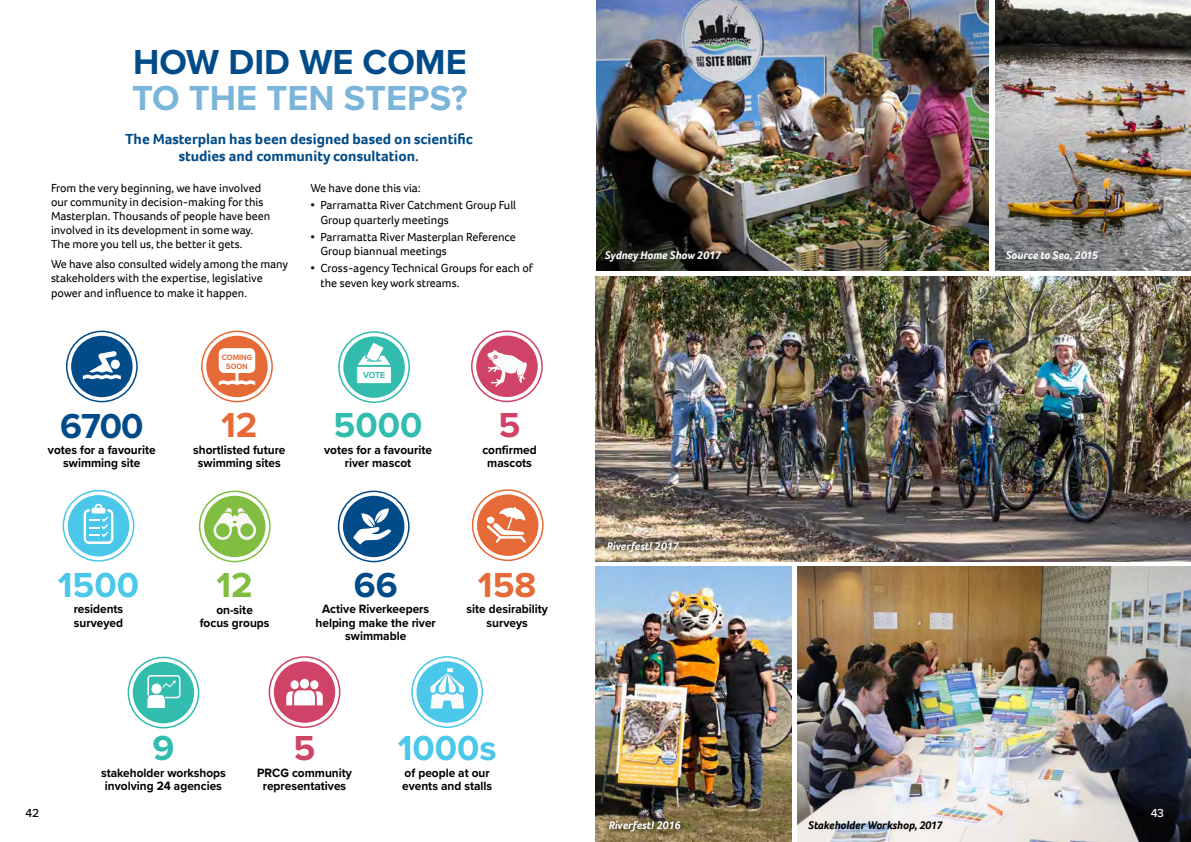
<style>
.page{position:relative;width:1191px;height:842px;background:#fff}
.page>*{position:absolute;margin:0;border:0;box-sizing:border-box;transform-origin:0 0}
.t1{font:700 36px "Proxima Nova";color:#004b88}
.t2{font:700 36px "Proxima Nova";color:#7bb6da}
.t3{font:700 36px "Proxima Nova";color:#4ac7e9}
.t4{font:700 36px "Proxima Nova";color:#e66a37}
.t5{font:700 36px "Proxima Nova";color:#32bcad}
.t6{font:700 36px "Proxima Nova";color:#ce4366}
.t7{font:700 36px "Proxima Nova";color:#81bd41}
.t8{font:700 15px/17px "Foco";color:#004b88;text-align:center}
.t9{font:700 12.5px/13.5px "Proxima Nova";color:#000;text-align:center;scale:.95 1}
.t10{font:12px/14.4px "Foco";color:#000}
.t11{font:500 12px "Proxima Nova";color:#000}
.t12{font:500 12px "Proxima Nova";color:#fff}
.t13{font:italic 700 11.5px "Foco";letter-spacing:-.01em;color:#fff}
.t14{font:italic 700 11.5px "Foco";color:#000}
.t15{font:700 9px "Proxima Nova";color:#32bcad;scale:.95 1}
.t16{font:700 8px/8.8px "Proxima Nova";color:#e66a37;text-align:center;scale:.95 1}
</style>
<div class="page">
<div style="left:71px;top:336px;width:62px;height:61px;background:#004b88;border-radius:50%"></div>
<div style="left:66px;top:331px;width:72px;height:71px;border:2px solid #004b88;border-radius:50%"></div>
<svg style="left:83px;top:351px;width:38px;height:28px"></svg>
<div style="left:416px;top:661px;width:62px;height:62px;background:#4ac7e9;border-radius:50%"></div>
<div style="left:411px;top:656px;width:72px;height:72px;border:2px solid #4ac7e9;border-radius:50%"></div>
<svg style="left:430px;top:668px;width:34px;height:40px"></svg>
<div style="left:204px;top:496px;width:61px;height:61px;background:#81bd41;border-radius:50%"></div>
<div style="left:199px;top:491px;width:72px;height:71px;border:2px solid #81bd41;border-radius:50%"></div>
<svg style="left:213px;top:508px;width:43px;height:32px"></svg>
<div style="left:68px;top:495px;width:61px;height:61px;background:#4ac7e9;border-radius:50%"></div>
<div style="left:63px;top:490px;width:71px;height:72px;border:2px solid #4ac7e9;border-radius:50%"></div>
<svg style="left:84px;top:504px;width:29px;height:40px"></svg>
<div style="left:476px;top:336px;width:61px;height:61px;background:#ce4366;border-radius:50%"></div>
<div style="left:471px;top:330px;width:72px;height:72px;border:2px solid #ce4366;border-radius:50%"></div>
<svg style="left:487px;top:350px;width:40px;height:37px"></svg>
<div style="left:477px;top:494px;width:61px;height:62px;background:#e66a37;border-radius:50%"></div>
<div style="left:472px;top:489px;width:71px;height:72px;border:2px solid #e66a37;border-radius:50%"></div>
<svg style="left:487px;top:507px;width:39px;height:36px"></svg>
<div style="left:487px;top:517px;width:7px;height:7px;background:#fff;border-radius:50%"></div>
<div style="left:274px;top:661px;width:61px;height:62px;background:#ce4366;border-radius:50%"></div>
<div style="left:269px;top:656px;width:71px;height:72px;border:2px solid #ce4366;border-radius:50%"></div>
<div style="left:290px;top:680px;width:9px;height:9px;background:#fff;border-radius:50%"></div>
<div style="left:310px;top:680px;width:8px;height:9px;background:#fff;border-radius:50%"></div>
<div style="left:300px;top:679px;width:9px;height:10px;background:#fff;border-radius:50%"></div>
<svg style="left:286px;top:690px;width:37px;height:15px"></svg>
<div style="left:343px;top:496px;width:61px;height:61px;background:#004b88;border-radius:50%"></div>
<div style="left:338px;top:491px;width:71px;height:71px;border:2px solid #004b88;border-radius:50%"></div>
<svg style="left:353px;top:508px;width:38px;height:36px"></svg>
<div style="left:343px;top:336px;width:62px;height:62px;background:#32bcad;border-radius:50%"></div>
<div style="left:338px;top:331px;width:72px;height:72px;border:2px solid #32bcad;border-radius:50%"></div>
<div style="left:356px;top:366px;width:35px;height:18px;background:#fff;border:1px solid #32bcad"></div>
<svg style="left:356px;top:341px;width:36px;height:24px"></svg>
<div style="left:206px;top:336px;width:62px;height:61px;background:#e66a37;border-radius:50%"></div>
<div style="left:201px;top:331px;width:72px;height:71px;border:2px solid #e66a37;border-radius:50%"></div>
<svg style="left:219px;top:380px;width:36px;height:5px"></svg>
<div style="left:219px;top:348px;width:36px;height:25px;background:#fff;border-radius:6px"></div>
<hr style="left:235px;top:349px;width:3px;height:34px;background:#fff">
<img style="left:595px;top:276px;width:596px;height:285px">
<img style="left:596px;top:0;width:392px;height:271px">
<img style="left:995px;top:0;width:196px;height:270px">
<img style="left:596px;top:567px;width:195px;height:275px">
<img style="left:797px;top:567px;width:394px;height:275px">
<div style="left:133px;top:662px;width:61px;height:61px;background:#32bcad;border-radius:50%"></div>
<div style="left:128px;top:657px;width:71px;height:71px;border:2px solid #32bcad;border-radius:50%"></div>
<div style="left:147px;top:675px;width:33px;height:23px;border:2px solid #fff;border-radius:3px"></div>
<svg style="left:147px;top:680px;width:29px;height:28px"></svg>
<svg style="left:150px;top:682px;width:12px;height:13px"></svg>
<div style="left:603px;top:538px;width:82px;height:21px;background:#000;opacity:.75"></div>
<div style="left:605px;top:816px;width:81px;height:21px;background:#000;opacity:.75"></div>
<h1 class="t1" style="left:133px;top:35px;width:335px">HOW DID WE COME</h1>
<h1 class="t2" style="left:132px;top:71px;width:337px">TO THE TEN STEPS?</h1>
<p class="t8" style="left:125px;top:130px;width:349px">The Masterplan has been designed based on scientific studies and community consultation.</p>
<p class="t10" style="left:51px;top:181px;width:221px;line-height:14px">From the very beginning, we have involved our community in decision-making for this Masterplan. Thousands of people have been involved in its development in some way.<br>The more you tell us, the better it gets.</p>
<p class="t10" style="left:51px;top:257px;width:239px">We have also consulted widely among the many stakeholders with the expertise, legislative power and influence to make it happen.</p>
<h1 class="t1" style="left:60px;top:399px;width:85px">6700</h1>
<p class="t9" style="left:48px;top:443px;width:115px">votes for a favourite swimming site</p>
<p class="t16" style="left:222px;top:352px;width:34px">COMING<br>SOON</p>
<h1 class="t4" style="left:221px;top:398px;width:38px">12</h1>
<p class="t9" style="left:193px;top:442px;width:99px">shortlisted future swimming sites</p>
<p class="t10" style="left:310px;top:181px;width:112px">We have done this via:</p>
<p class="t10" style="left:320px;top:198px;width:197px;text-indent:-10px">• Parramatta River Catchment Group Full<br>Group quarterly meetings</p>
<p class="t10" style="left:320px;top:229px;width:197px;text-indent:-10px">• Parramatta River Masterplan Reference<br>Group biannual meetings</p>
<p class="t10" style="left:320px;top:261px;width:214px;text-indent:-10px">• Cross-agency Technical Groups for each of the seven key work streams.</p>
<p class="t15" style="left:363px;top:369px;width:24px">VOTE</p>
<h1 class="t5" style="left:334px;top:398px;width:90px">5000</h1>
<p class="t9" style="left:324px;top:442px;width:115px">votes for a favourite river mascot</p>
<h1 class="t6" style="left:498px;top:398px;width:23px">5</h1>
<p class="t9" style="left:482px;top:442px;width:59px">confirmed mascots</p>
<h1 class="t3" style="left:58px;top:558px;width:83px">1500</h1>
<p class="t9" style="left:74px;top:602px;width:54px;text-align:left">residents surveyed</p>
<h1 class="t7" style="left:216px;top:558px;width:38px">12</h1>
<p class="t9" style="left:200px;top:602px;width:75px">on-site<br>focus groups</p>
<h1 class="t1" style="left:354px;top:558px;width:45px">66</h1>
<p class="t9" style="left:315px;top:602px;width:128px">Active Riverkeepers helping make the river swimmable</p>
<h1 class="t4" style="left:478px;top:558px;width:60px">158</h1>
<p class="t9" style="left:466px;top:602px;width:87px">site desirability surveys</p>
<h1 class="t5" style="left:152px;top:721px;width:23px">9</h1>
<p class="t9" style="left:101px;top:765px;width:133px">stakeholder workshops involving 24 agencies</p>
<h1 class="t6" style="left:293px;top:721px;width:23px">5</h1>
<p class="t9" style="left:257px;top:765px;width:101px">PRCG community representatives</p>
<h1 class="t3" style="left:398px;top:721px;width:100px">1000s</h1>
<p class="t9" style="left:402px;top:765px;width:96px;text-align:left">of people at our events and stalls</p>
<p class="t13" style="left:605px;top:248px;width:118px">Sydney Home Show 2017</p>
<p class="t13" style="left:607px;top:539px;width:74px">Riverfest! 2017</p>
<p class="t13" style="left:1005px;top:248px;width:94px">Source to Sea, 2015</p>
<p class="t11" style="left:26px;top:804px;width:15px">42</p>
<p class="t12" style="left:1150px;top:804px;width:15px">43</p>
<p class="t13" style="left:609px;top:817px;width:74px">Riverfest! 2016</p>
<p class="t14" style="left:808px;top:817px;width:136px">Stakeholder Workshop, 2017</p>
</div>
